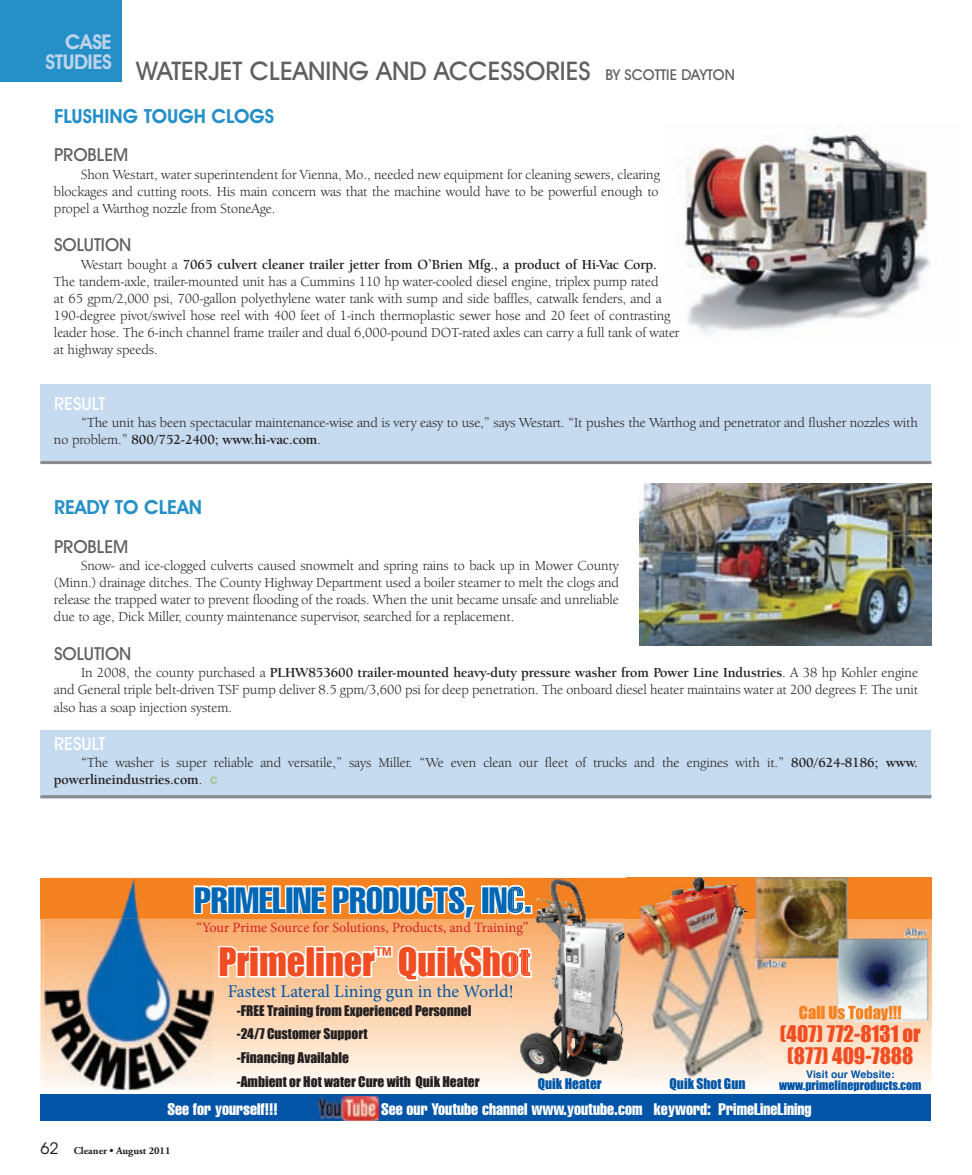
<style>
.page{position:relative;width:972px;height:1175px;background:#fff}
.page>*{position:absolute;margin:0;border:0;box-sizing:border-box;transform-origin:0 0}
.t1{font:extra-condensed 36px "Helvetica";color:#0166b3}
.t2{font:36px "Impact";color:#f04d22}
.t3{font:500 25.8px "Avant Garde IT Cby BT";color:#5f5f62}
.t4{font:21px/22.5px "Impact";color:#f04d22;text-align:center}
.t5{font:600 20.4px/19.2px "Avant Garde IT Cby BT";letter-spacing:-.025em;color:#bdd4eb;text-align:right}
.t6{font:600 19.5px "Avant Garde IT Cby BT";color:#2590c8}
.t7{font:18px "Minion Pro";color:#0154a6}
.t8{font:500 18px "Avant Garde IT Cby BT";color:#5f5f62}
.t9{font:500 18px "Avant Garde IT Cby BT";color:#fff}
.t10{font:extra-condensed 16.5px "Helvetica";color:#fff}
.t11{font:16.5px "Impact";color:#f58220}
.t12{font:15.75px "ITC Avant Garde Std";color:#231f20}
.t13{font:14.25px/17.1px "Berkeley Oldstyle IT Cby BT";letter-spacing:-.005em;color:#231f20;text-align:justify}
.t14{font:14.25px "Minion Pro";letter-spacing:-.005em;color:#d1232a}
.t15{font:13.5px/23.7px "Impact";color:#231f20}
.t16{font:13.5px "Impact";color:#0154a6}
.t17{font:12px "Impact";color:#0154a6}
.t18{font:700 10.5px "Adobe Garamond Pro";color:#231f20}
.t19{font:700 10.5px "Helvetica";color:#0154a6}
.s1{font-size:15px}
.s2{font-weight:700}
.s3{font-family:"Helvetica Neue";font-weight:900;font-size:10.5px;color:#abc6a2}
</style>
<div class="page">
<img style="left:678px;top:134px;width:252px;height:201px">
<div style="left:40px;top:730px;width:892px;height:68px;background:#c6dbef"></div>
<div style="left:40px;top:385px;width:892px;height:79px;background:#c6dbef"></div>
<hr style="left:40px;top:461px;width:892px;height:3px;background:#8a8c8f">
<img style="left:639px;top:484px;width:293px;height:162px">
<hr style="left:40px;top:795px;width:892px;height:3px;background:#8a8c8f">
<div style="left:0;top:0;width:121px;height:81px;background:#2590c8"></div>
<svg style="left:40px;top:918px;width:892px;height:173px"></svg>
<div style="left:40px;top:1094px;width:892px;height:26px;background:#0154a6"></div>
<div style="left:40px;top:878px;width:892px;height:40px;background:#f58220"></div>
<img style="left:44px;top:878px;width:170px;height:212px">
<img style="left:197px;top:921px;width:17px;height:14px">
<svg style="left:194px;top:885px;width:317px;height:33px"></svg>
<img style="left:511px;top:918px;width:253px;height:159px">
<img style="left:515px;top:879px;width:71px;height:39px">
<img style="left:511px;top:885px;width:21px;height:29px">
<img style="left:512px;top:914px;width:19px;height:3px">
<img style="left:511px;top:886px;width:20px;height:28px">
<img style="left:511px;top:921px;width:17px;height:5px">
<svg style="left:217px;top:926px;width:315px;height:76px"></svg>
<img style="left:750px;top:878px;width:182px;height:148px">
<img style="left:318px;top:1095px;width:61px;height:25px">
<img style="left:318px;top:1103px;width:61px;height:14px">
<img style="left:644px;top:878px;width:104px;height:40px">
<img style="left:627px;top:905px;width:17px;height:172px">
<h3 class="t5" style="left:46px;top:32px;width:68px">CASE<br>STUDIES</h3>
<h2 class="t3" style="left:136px;top:56px;width:600px">WATERJET CLEANING AND ACCESSORIES <span class="s1">BY SCOTTIE DAYTON</span></h2>
<h3 class="t6" style="left:54px;top:104px;width:222px">FLUSHING TOUGH CLOGS</h3>
<p class="t8" style="left:54px;top:144px;width:76px">PROBLEM</p>
<p class="t13" style="left:54px;top:165px;width:608px;text-indent:27px">Shon Westart, water superintendent for Vienna, Mo., needed new equipment for cleaning sewers, clearing blockages and cutting roots. His main concern was that the machine would have to be powerful enough to propel a Warthog nozzle from StoneAge.</p>
<p class="t8" style="left:54px;top:234px;width:79px">SOLUTION</p>
<p class="t13" style="left:54px;top:255px;width:627px;text-align:left;text-indent:27px">Westart bought a <span class="s2">7065 culvert cleaner trailer jetter from O’Brien Mfg., a product of Hi-Vac Corp.<br></span>The tandem-axle, trailer-mounted unit has a Cummins 110 hp water-cooled diesel engine, triplex pump rated<br>at 65 gpm/2,000 psi, 700-gallon polyethylene water tank with sump and side baffles, catwalk fenders, and a 190-degree pivot/swivel hose reel with 400 feet of 1-inch thermoplastic sewer hose and 20 feet of contrasting leader hose. The 6-inch channel frame trailer and dual 6,000-pound DOT-rated axles can carry a full tank of water at highway speeds.</p>
<p class="t9" style="left:54px;top:392px;width:53px">RESULT</p>
<p class="t13" style="left:54px;top:414px;width:865px;text-indent:27px">“The unit has been spectacular maintenance-wise and is very easy to use,” says Westart. “It pushes the Warthog and penetrator and flusher nozzles with no problem.” <span class="s2">800/752-2400; www.hi-vac.com</span>.</p>
<h3 class="t6" style="left:54px;top:495px;width:150px">READY TO CLEAN</h3>
<p class="t8" style="left:54px;top:535px;width:76px">PROBLEM</p>
<p class="t13" style="left:54px;top:557px;width:566px;text-indent:27px">Snow- and ice-clogged culverts caused snowmelt and spring rains to back up in Mower County (Minn.) drainage ditches. The County Highway Department used a boiler steamer to melt the clogs and release the trapped water to prevent flooding of the roads. When the unit became unsafe and unreliable due to age, Dick Miller, county maintenance supervisor, searched for a replacement.</p>
<p class="t8" style="left:54px;top:643px;width:79px">SOLUTION</p>
<p class="t13" style="left:54px;top:664px;width:866px;text-indent:27px">In 2008, the county purchased a <span class="s2">PLHW853600 trailer-mounted heavy-duty pressure washer from Power Line Industries</span>. A 38 hp Kohler engine and General triple belt-driven TSF pump deliver 8.5 gpm/3,600 psi for deep penetration. The onboard diesel heater maintains water at 200 degrees F. The unit also has a soap injection system.</p>
<p class="t9" style="left:54px;top:733px;width:53px">RESULT</p>
<p class="t13" style="left:54px;top:754px;width:865px;text-indent:27px">“The washer is super reliable and versatile,” says Miller. “We even clean our fleet of trucks and the engines with it.” <span class="s2">800/624-8186; www. powerlineindustries.com</span>. <span class="s3">C</span></p>
<h1 class="t1" style="left:194px;top:877px;width:339px">PRIMELINE PRODUCTS, INC.</h1>
<h1 class="t2" style="left:218px;top:934px;width:313px">Primeliner<sup>™</sup> QuikShot</h1>
<p class="t14" style="left:197px;top:917px;width:333px">“Your Prime Source for Solutions, Products, and Training”</p>
<p class="t7" style="left:228px;top:979px;width:287px">Fastest Lateral Lining gun in the World!</p>
<p class="t15" style="left:237px;top:998px;width:244px">-FREE Training from Experienced Personnel -24/7 Customer Support<br>-Financing Available<br>-Ambient or Hot water Cure with Quik Heater</p>
<p class="t16" style="left:538px;top:1073px;width:65px">Quik Heater</p>
<p class="t16" style="left:670px;top:1073px;width:77px">Quik Shot Gun</p>
<p class="t11" style="left:799px;top:1000px;width:104px">Call Us Today!!!</p>
<h3 class="t4" style="left:780px;top:1021px;width:142px">(407) 772-8131 or (877) 409-7888</h3>
<p class="t19" style="left:806px;top:1065px;width:90px">Visit our Website:</p>
<p class="t17" style="left:779px;top:1075px;width:144px">www.primelineproducts.com</p>
<p class="t10" style="left:167px;top:1098px;width:112px">See for yourself!!!</p>
<p class="t10" style="left:381px;top:1098px;width:432px">See our Youtube channel www.youtube.com keyword: PrimeLineLining</p>
<p class="t12" style="left:40px;top:1138px;width:20px">62</p>
<p class="t18" style="left:74px;top:1144px;width:98px">Cleaner • August 2011</p>
</div>
